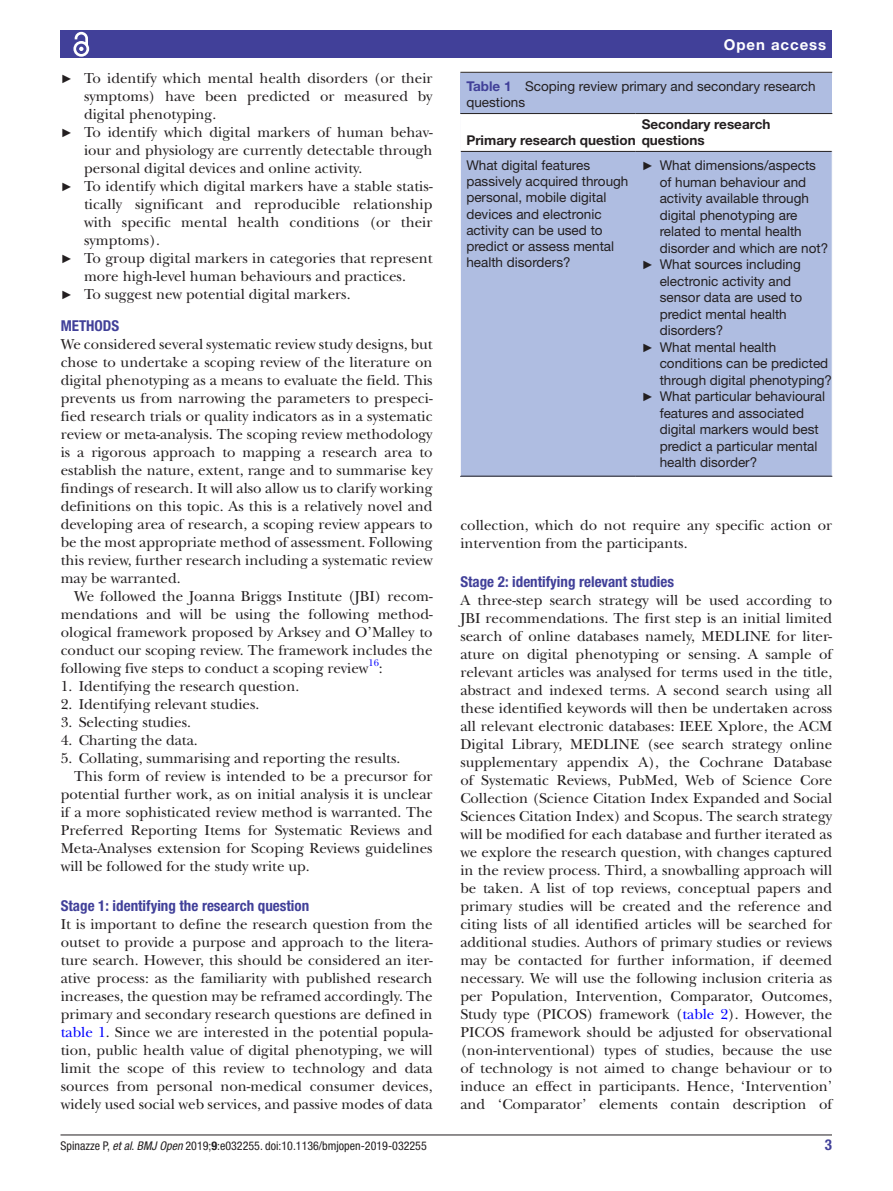
<style>
.page{position:relative;width:893px;height:1191px;background:#fff}
.page>*{position:absolute;margin:0;border:0;box-sizing:border-box;transform-origin:0 0}
.t1{font:15px/18px "New Baskerville";color:#231f20;text-align:justify}
.t2{font:700 condensed 15px "Helvetica Neue LT Std";color:#414099}
.t3{font:700 15px "Helvetica Neue LT Std";letter-spacing:.065em;color:#fff}
.t4{font:13.5px/16.2px "Helvetica Neue LT Std";color:#231f20}
.t5{font:700 13.5px "Helvetica Neue LT Std";color:#231f20}
.t6{font:condensed 12px "Helvetica Neue LT Std";color:#231f20}
.t7{font:9.9px "New Baskerville";color:#00f}
.s1{font-family:"Arial";font-size:12px}
.s2{color:#00f}
.s3{font-weight:700;color:#414099}
.s4{font-style:italic}
.s5{font-weight:700}
</style>
<div class="page">
<hr style="left:61px;top:1134px;width:771px;height:1px;background:#231f20">
<div style="left:61px;top:31px;width:771px;height:27px;background:#414099"></div>
<svg style="left:73px;top:31px;width:17px;height:26px"></svg>
<div style="left:460px;top:73px;width:372px;height:403px;background:#afbde1"></div>
<hr style="left:460px;top:72px;width:372px;height:1px;background:#231f20">
<div style="left:461px;top:114px;width:371px;height:37px;background:#fff"></div>
<svg style="left:461px;top:152px;width:371px;height:324px"></svg>
<hr style="left:460px;top:113px;width:176px;height:1px;background:#231f20">
<hr style="left:460px;top:151px;width:176px;height:1px;background:#231f20">
<hr style="left:636px;top:113px;width:196px;height:1px;background:#231f20">
<hr style="left:636px;top:151px;width:196px;height:1px;background:#231f20">
<hr style="left:460px;top:476px;width:176px;height:1px;background:#231f20">
<hr style="left:636px;top:476px;width:196px;height:1px;background:#231f20">
<hr style="left:460px;top:114px;width:1px;height:37px;background:#fff">
<hr style="left:460px;top:151px;width:1px;height:325px;background:#fff">
<p class="t1" style="left:61px;top:69px;width:373px"><span class="s1">►</span> To identify which mental health disorders (or their</p>
<p class="t1" style="left:84px;top:87px;width:350px">symptoms) have been predicted or measured by</p>
<p class="t1" style="left:84px;top:105px;width:134px">digital phenotyping.</p>
<p class="t1" style="left:61px;top:123px;width:373px"><span class="s1">►</span> To identify which digital markers of human behav-</p>
<p class="t1" style="left:84px;top:141px;width:350px">iour and physiology are currently detectable through</p>
<p class="t1" style="left:84px;top:159px;width:280px">personal digital devices and online activity.</p>
<p class="t1" style="left:61px;top:177px;width:373px"><span class="s1">►</span> To identify which digital markers have a stable statis-</p>
<p class="t1" style="left:84px;top:195px;width:350px">tically significant and reproducible relationship</p>
<p class="t1" style="left:84px;top:213px;width:350px">with specific mental health conditions (or their</p>
<p class="t1" style="left:84px;top:231px;width:77px">symptoms).</p>
<p class="t1" style="left:61px;top:249px;width:373px"><span class="s1">►</span> To group digital markers in categories that represent</p>
<p class="t1" style="left:84px;top:267px;width:323px">more high-level human behaviours and practices.</p>
<p class="t1" style="left:61px;top:285px;width:291px"><span class="s1">►</span> To suggest new potential digital markers.</p>
<p class="t2" style="left:61px;top:316px;width:59px">Methods</p>
<p class="t1" style="left:61px;top:335px;width:373px">We considered several systematic review study designs, but chose to undertake a scoping review of the literature on digital phenotyping as a means to evaluate the field. This prevents us from narrowing the parameters to prespeci&shy;fied research trials or quality indicators as in a systematic review or meta-analysis. The scoping review methodology is a rigorous approach to mapping a research area to establish the nature, extent, range and to summarise key findings of research. It will also allow us to clarify working definitions on this topic. As this is a relatively novel and developing area of research, a scoping review appears to be the most appropriate method of assessment. Following this review, further research including a systematic review may be warranted.</p>
<p class="t1" style="left:61px;top:587px;width:373px;text-indent:14px">We followed the Joanna Briggs Institute (JBI) recom&shy;mendations and will be using the following method&shy;ological framework proposed by Arksey and O’Malley to conduct our scoping review. The framework includes the following five steps to conduct a scoping review</p>
<p class="t7" style="left:369px;top:657px;width:12px">16</p>
<p class="t1" style="left:379px;top:659px;width:5px">:</p>
<p class="t1" style="left:61px;top:677px;width:240px">1. Identifying the research question.</p>
<p class="t1" style="left:61px;top:695px;width:200px">2. Identifying relevant studies.</p>
<p class="t1" style="left:61px;top:713px;width:132px">3. Selecting studies.</p>
<p class="t1" style="left:61px;top:731px;width:139px">4. Charting the data.</p>
<p class="t1" style="left:61px;top:749px;width:341px">5. Collating, summarising and reporting the results.</p>
<p class="t1" style="left:74px;top:767px;width:360px">This form of review is intended to be a precursor for</p>
<p class="t1" style="left:61px;top:785px;width:373px">potential further work, as on initial analysis it is unclear</p>
<p class="t1" style="left:61px;top:803px;width:373px">if a more sophisticated review method is warranted. The</p>
<p class="t1" style="left:61px;top:821px;width:373px">Preferred Reporting Items for Systematic Reviews and</p>
<p class="t1" style="left:61px;top:839px;width:373px">Meta-Analyses extension for Scoping Reviews guidelines</p>
<p class="t1" style="left:61px;top:857px;width:250px">will be followed for the study write up.</p>
<p class="t2" style="left:61px;top:896px;width:250px">Stage 1: identifying the research question</p>
<p class="t1" style="left:61px;top:915px;width:373px">It is important to define the research question from the outset to provide a purpose and approach to the litera&shy;ture search. However, this should be considered an iter&shy;ative process: as the familiarity with published research increases, the question may be reframed accordingly. The primary and secondary research questions are defined in <span class="s2">table 1</span>. Since we are interested in the potential popula&shy;tion, public health value of digital phenotyping, we will limit the scope of this review to technology and data sources from personal non-medical consumer devices, widely used social web services, and passive modes of data</p>
<p class="t3" style="left:724px;top:35px;width:104px">Open access</p>
<p class="t4" style="left:466px;top:77px;width:351px"><span class="s3">Table 1</span> Scoping review primary and secondary research questions</p>
<p class="t5" style="left:466px;top:132px;width:240px">Primary research question questions</p>
<p class="t5" style="left:642px;top:116px;width:130px">Secondary research</p>
<p class="t4" style="left:466px;top:157px;width:164px">What digital features passively acquired through personal, mobile digital devices and electronic activity can be used to predict or assess mental health disorders?</p>
<p class="t4" style="left:642px;top:157px;width:176px"><span class="s1">►</span> What dimensions/aspects</p>
<p class="t4" style="left:660px;top:173px;width:148px">of human behaviour and</p>
<p class="t4" style="left:660px;top:190px;width:151px">activity available through</p>
<p class="t4" style="left:660px;top:206px;width:139px">digital phenotyping are</p>
<p class="t4" style="left:660px;top:223px;width:144px">related to mental health</p>
<p class="t4" style="left:660px;top:239px;width:170px">disorder and which are not?</p>
<p class="t4" style="left:642px;top:256px;width:161px"><span class="s1">►</span> What sources including</p>
<p class="t4" style="left:660px;top:272px;width:133px">electronic activity and</p>
<p class="t4" style="left:660px;top:289px;width:144px">sensor data are used to</p>
<p class="t4" style="left:660px;top:305px;width:129px">predict mental health</p>
<p class="t4" style="left:660px;top:322px;width:65px">disorders?</p>
<p class="t4" style="left:642px;top:338px;width:136px"><span class="s1">►</span> What mental health</p>
<p class="t4" style="left:660px;top:355px;width:170px">conditions can be predicted</p>
<p class="t4" style="left:660px;top:371px;width:174px">through digital phenotyping?</p>
<p class="t4" style="left:642px;top:388px;width:185px"><span class="s1">►</span> What particular behavioural</p>
<p class="t4" style="left:660px;top:404px;width:146px">features and associated</p>
<p class="t4" style="left:660px;top:421px;width:161px">digital markers would best</p>
<p class="t4" style="left:660px;top:437px;width:159px">predict a particular mental</p>
<p class="t4" style="left:660px;top:454px;width:99px">health disorder?</p>
<p class="t1" style="left:460px;top:516px;width:373px">collection, which do not require any specific action or intervention from the participants.</p>
<p class="t2" style="left:460px;top:573px;width:215px">Stage 2: identifying relevant studies</p>
<p class="t1" style="left:460px;top:591px;width:373px">A three-step search strategy will be used according to JBI recommendations. The first step is an initial limited search of online databases namely, MEDLINE for liter&shy;ature on digital phenotyping or sensing. A sample of relevant articles was analysed for terms used in the title, abstract and indexed terms. A second search using all these identified keywords will then be undertaken across all relevant electronic databases: IEEE Xplore, the ACM Digital Library, MEDLINE (see search strategy online supplementary appendix A), the Cochrane Database of Systematic Reviews, PubMed, Web of Science Core Collection (Science Citation Index Expanded and Social Sciences Citation Index) and Scopus. The search strategy will be modified for each database and further iterated as we explore the research question, with changes captured in the review process. Third, a snowballing approach will be taken. A list of top reviews, conceptual papers and primary studies will be created and the reference and citing lists of all identified articles will be searched for additional studies. Authors of primary studies or reviews may be contacted for further information, if deemed necessary. We will use the following inclusion criteria as per Population, Intervention, Comparator, Outcomes, Study type (PICOS) framework (<span class="s2">table 2</span>). However, the PICOS framework should be adjusted for observational (non-interventional) types of studies, because the use of technology is not aimed to change behaviour or to induce an effect in participants. Hence, ‘Intervention’ and ‘Comparator’ elements contain description of</p>
<p class="t6" style="left:61px;top:1138px;width:368px">Spinazze P, <span class="s4">et al</span>. <span class="s4">BMJ Open</span> 2019;<span class="s5">9</span>:e032255. doi:10.1136/bmjopen-2019-032255</p>
<p class="t2" style="left:825px;top:1135px;width:9px">3</p>
</div>
